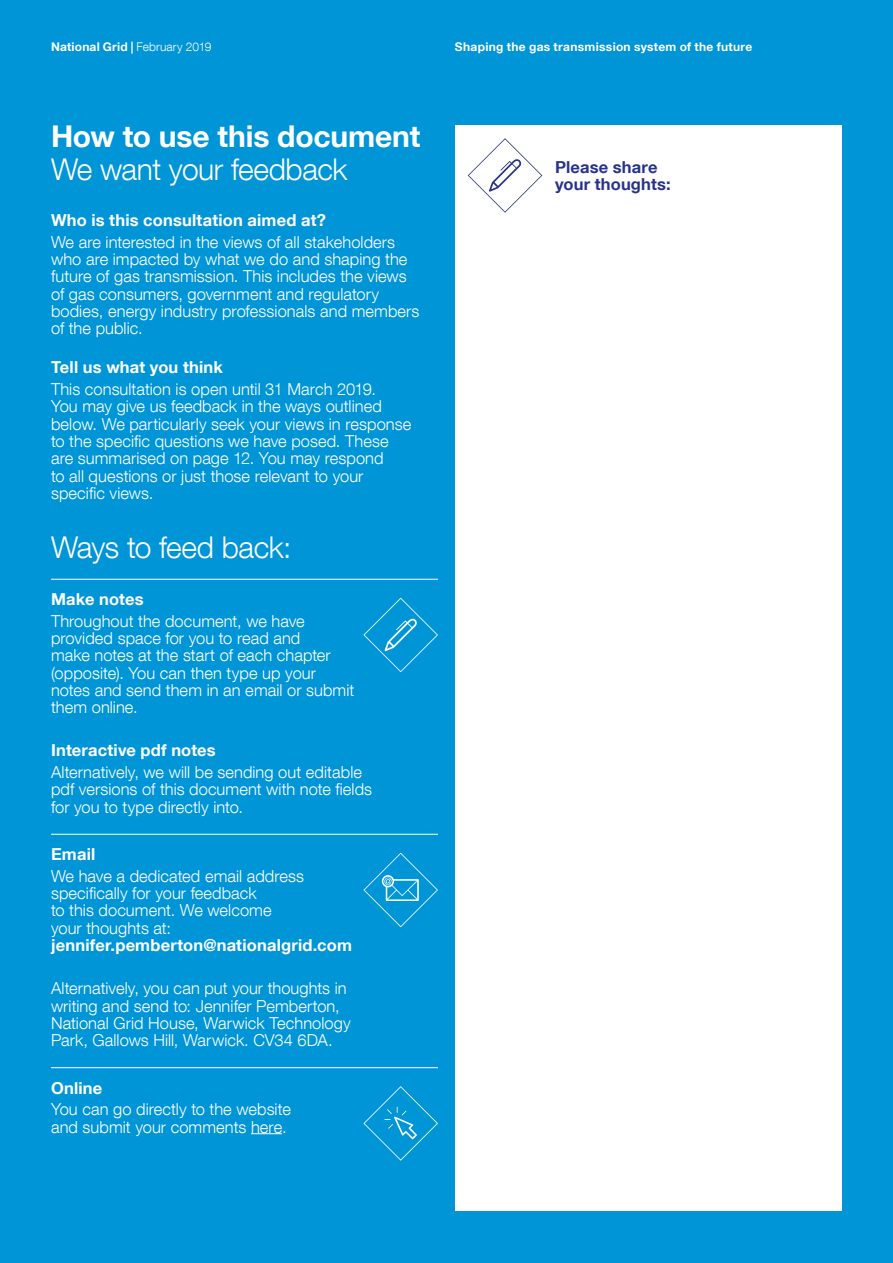
<style>
.page{position:relative;width:893px;height:1263px;background:#0095d7}
.page>*{position:absolute;margin:0;border:0;box-sizing:border-box;transform-origin:0 0}
.t1{font:300 30px "Helvetica Neue LT Com";letter-spacing:-.015em;color:#fff}
.t2{font:700 30px "Helvetica Neue LT Com";letter-spacing:-.005em;color:#fff}
.t3{font:300 16.5px/17.4px "Helvetica Neue LT Com";letter-spacing:.005em;color:#fff}
.t4{font:700 16.5px "Helvetica Neue LT Com";letter-spacing:.01em;color:#fff}
.t5{font:700 16.5px/17.2px "Helvetica Neue LT Com";letter-spacing:.01em;color:#28348b}
.t6{font:700 12px "Helvetica Neue LT Com";letter-spacing:.025em;color:#fff}
.s1{font-weight:300}
</style>
<div class="page">
<hr style="left:51px;top:579px;width:387px;height:1px;background:#fff">
<hr style="left:51px;top:834px;width:387px;height:1px;background:#fff">
<hr style="left:51px;top:1067px;width:387px;height:1px;background:#fff">
<hr style="left:251px;top:1133px;width:31px;height:1px;background:#fff">
<svg style="left:363px;top:598px;width:75px;height:74px"></svg>
<svg style="left:363px;top:853px;width:75px;height:74px"></svg>
<svg style="left:363px;top:1086px;width:75px;height:74px"></svg>
<div style="left:455px;top:125px;width:387px;height:1086px;background:#fff"></div>
<svg style="left:468px;top:138px;width:74px;height:75px"></svg>
<p class="t6" style="left:51px;top:39px;width:162px">National Grid | <span class="s1">February 2019</span></p>
<p class="t6" style="left:455px;top:39px;width:299px">Shaping the gas transmission system of the future</p>
<h1 class="t2" style="left:51px;top:117px;width:371px">How to use this document</h1>
<h1 class="t1" style="left:51px;top:151px;width:298px">We want your feedback</h1>
<p class="t4" style="left:51px;top:210px;width:276px">Who is this consultation aimed at?</p>
<p class="t3" style="left:51px;top:233px;width:370px">We are interested in the views of all stakeholders who are impacted by what we do and shaping the future of gas transmission. This includes the views of gas consumers, government and regulatory bodies, energy industry professionals and members of the public.</p>
<p class="t4" style="left:51px;top:357px;width:173px">Tell us what you think</p>
<p class="t3" style="left:51px;top:380px;width:362px">This consultation is open until 31 March 2019.<br>You may give us feedback in the ways outlined below. We particularly seek your views in response to the specific questions we have posed. These are summarised on page 12. You may respond<br>to all questions or just those relevant to your specific views.</p>
<h1 class="t1" style="left:51px;top:529px;width:242px">Ways to feed back:</h1>
<p class="t4" style="left:51px;top:589px;width:94px">Make notes</p>
<p class="t3" style="left:51px;top:612px;width:305px">Throughout the document, we have provided space for you to read and<br>make notes at the start of each chapter (opposite). You can then type up your notes and send them in an email or submit them online.</p>
<p class="t4" style="left:51px;top:740px;width:166px">Interactive pdf notes</p>
<p class="t3" style="left:51px;top:763px;width:323px">Alternatively, we will be sending out editable pdf versions of this document with note fields for you to type directly into.</p>
<p class="t4" style="left:51px;top:844px;width:46px">Email</p>
<p class="t3" style="left:51px;top:867px;width:255px">We have a dedicated email address specifically for your feedback<br>to this document. We welcome your thoughts at:</p>
<p class="t4" style="left:51px;top:935px;width:302px">jennifer.pemberton@nationalgrid.com</p>
<p class="t3" style="left:51px;top:979px;width:301px">Alternatively, you can put your thoughts in writing and send to: Jennifer Pemberton, National Grid House, Warwick Technology Park, Gallows Hill, Warwick. CV34 6DA.</p>
<p class="t4" style="left:51px;top:1077px;width:53px">Online</p>
<p class="t3" style="left:51px;top:1100px;width:241px">You can go directly to the website and submit your comments here.</p>
<p class="t5" style="left:555px;top:158px;width:117px">Please share your thoughts:</p>
</div>
